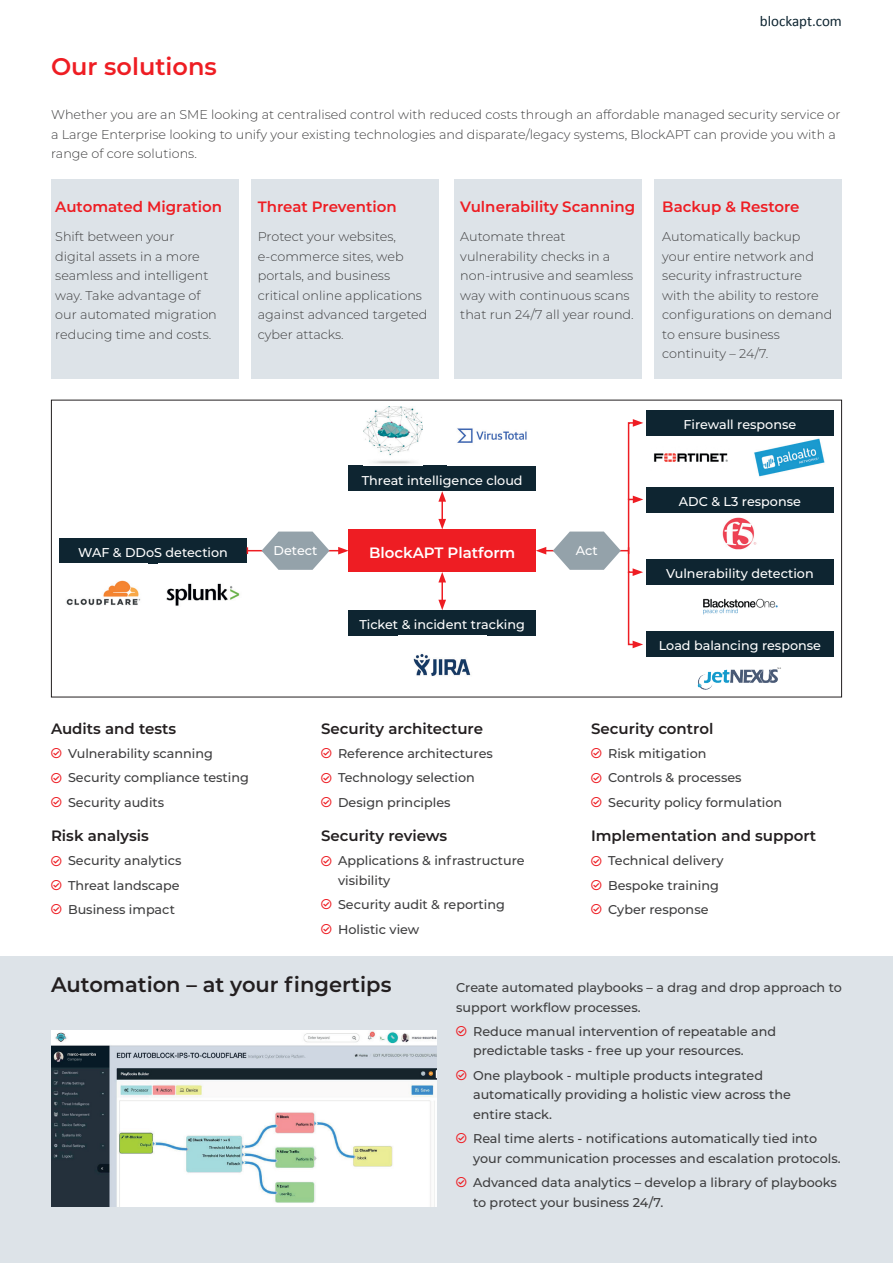
<style>
.page{position:relative;width:893px;height:1263px;background:#fff}
.page>*{position:absolute;margin:0;border:0;box-sizing:border-box;transform-origin:0 0}
.t1{font:600 24px "Montserrat";color:#ee1d23}
.t2{font:600 21px "Montserrat";color:#231f20}
.t3{font:600 15px "Montserrat";color:#231f20}
.t4{font:600 15px "Montserrat";color:#ee1d23}
.t5{font:600 15px "Montserrat";color:#fff}
.t6{font:15px "Calibri";color:#0e2531}
.t7{font:500 12.75px/19.5px "Montserrat";color:#3e3e3f}
.t8{font:300 12.75px/19.5px "Montserrat";color:#3e3e3f}
.t9{font:500 12.75px "Montserrat";color:#fff}
.s1{color:#ee1d23}
</style>
<div class="page">
<div style="left:0;top:957px;width:892px;height:306px;background:#dde3e8"></div>
<div style="left:51px;top:179px;width:187px;height:199px;background:#dde3e8"></div>
<div style="left:252px;top:179px;width:187px;height:199px;background:#dde3e8"></div>
<div style="left:454px;top:179px;width:187px;height:199px;background:#dde3e8"></div>
<div style="left:655px;top:179px;width:187px;height:199px;background:#dde3e8"></div>
<img style="left:51px;top:1030px;width:386px;height:176px">
<img style="left:697px;top:667px;width:84px;height:23px">
<img style="left:696px;top:512px;width:88px;height:38px">
<img style="left:754px;top:438px;width:71px;height:39px">
<img style="left:703px;top:598px;width:75px;height:17px">
<img style="left:654px;top:453px;width:74px;height:9px">
<div style="left:349px;top:529px;width:187px;height:43px;background:#ee1d23"></div>
<div style="left:349px;top:466px;width:187px;height:25px;background:#0e2531"></div>
<div style="left:646px;top:487px;width:187px;height:25px;background:#0e2531"></div>
<div style="left:646px;top:410px;width:187px;height:26px;background:#0e2531"></div>
<div style="left:646px;top:559px;width:187px;height:26px;background:#0e2531"></div>
<div style="left:646px;top:631px;width:187px;height:26px;background:#0e2531"></div>
<div style="left:349px;top:610px;width:187px;height:26px;background:#0e2531"></div>
<div style="left:60px;top:538px;width:187px;height:25px;background:#0e2531"></div>
<img style="left:66px;top:580px;width:75px;height:26px">
<img style="left:166px;top:583px;width:74px;height:23px">
<img style="left:413px;top:653px;width:58px;height:23px">
<img style="left:457px;top:428px;width:70px;height:15px">
<img style="left:363px;top:406px;width:59px;height:58px">
<hr style="left:441px;top:499px;width:2px;height:22px;background:#ee1d23">
<svg style="left:438px;top:491px;width:8px;height:11px"></svg>
<svg style="left:438px;top:519px;width:8px;height:10px"></svg>
<hr style="left:441px;top:580px;width:2px;height:22px;background:#ee1d23">
<svg style="left:438px;top:572px;width:8px;height:10px"></svg>
<svg style="left:438px;top:600px;width:8px;height:10px"></svg>
<hr style="left:247px;top:550px;width:93px;height:1px;background:#ee1d23">
<svg style="left:338px;top:547px;width:11px;height:7px"></svg>
<hr style="left:544px;top:550px;width:85px;height:1px;background:#ee1d23">
<svg style="left:536px;top:547px;width:10px;height:7px"></svg>
<svg style="left:261px;top:531px;width:69px;height:39px"></svg>
<svg style="left:553px;top:531px;width:68px;height:39px"></svg>
<div style="left:628px;top:499px;width:8px;height:74px;border:2px solid #ee1d23"></div>
<svg style="left:627px;top:419px;width:16px;height:84px"></svg>
<svg style="left:627px;top:568px;width:16px;height:80px"></svg>
<p class="t6" style="left:760px;top:10px;width:84px">blockapt.com</p>
<h1 class="t1" style="left:51px;top:50px;width:167px">Our solutions</h1>
<p class="t8" style="left:51px;top:105px;width:791px">Whether you are an SME looking at centralised control with reduced costs through an affordable managed security service or a Large Enterprise looking to unify your existing technologies and disparate/legacy systems, BlockAPT can provide you with a range of core solutions.</p>
<p class="t4" style="left:55px;top:196px;width:168px">Automated Migration</p>
<p class="t8" style="left:55px;top:226px;width:163px">Shift between your digital assets in a more seamless and intelligent way. Take advantage of our automated migration reducing time and costs.</p>
<p class="t4" style="left:258px;top:196px;width:140px">Threat Prevention</p>
<p class="t8" style="left:258px;top:226px;width:171px">Protect your websites, e-commerce sites, web portals, and business critical online applications against advanced targeted cyber attacks.</p>
<p class="t4" style="left:460px;top:196px;width:176px">Vulnerability Scanning</p>
<p class="t8" style="left:460px;top:226px;width:175px">Automate threat vulnerability checks in a non-intrusive and seamless way with continuous scans that run 24/7 all year round.</p>
<p class="t4" style="left:662px;top:196px;width:139px">Backup &amp; Restore</p>
<p class="t8" style="left:662px;top:226px;width:171px">Automatically backup<br>your entire network and security infrastructure with the ability to restore configurations on demand to ensure business continuity – 24/7.</p>
<p class="t9" style="left:362px;top:471px;width:162px">Threat intelligence cloud</p>
<p class="t9" style="left:78px;top:543px;width:151px">WAF &amp; DDoS detection</p>
<p class="t9" style="left:274px;top:541px;width:45px">Detect</p>
<p class="t9" style="left:576px;top:541px;width:23px">Act</p>
<p class="t5" style="left:369px;top:542px;width:148px">BlockAPT Platform</p>
<p class="t9" style="left:359px;top:616px;width:167px">Ticket &amp; incident tracking</p>
<p class="t9" style="left:684px;top:416px;width:114px">Firewall response</p>
<p class="t9" style="left:679px;top:492px;width:123px">ADC &amp; L3 response</p>
<p class="t9" style="left:666px;top:565px;width:149px">Vulnerability detection</p>
<p class="t9" style="left:659px;top:637px;width:164px">Load balancing response</p>
<p class="t3" style="left:51px;top:718px;width:127px">Audits and tests</p>
<p class="t7" style="left:51px;top:743px;width:163px"><span class="s1">●</span> Vulnerability scanning</p>
<p class="t7" style="left:51px;top:767px;width:199px"><span class="s1">●</span> Security compliance testing</p>
<p class="t7" style="left:51px;top:792px;width:115px"><span class="s1">●</span> Security audits</p>
<p class="t3" style="left:51px;top:825px;width:99px">Risk analysis</p>
<p class="t7" style="left:51px;top:850px;width:132px"><span class="s1">●</span> Security analytics</p>
<p class="t7" style="left:51px;top:875px;width:130px"><span class="s1">●</span> Threat landscape</p>
<p class="t7" style="left:51px;top:899px;width:125px"><span class="s1">●</span> Business impact</p>
<p class="t3" style="left:321px;top:718px;width:164px">Security architecture</p>
<p class="t7" style="left:321px;top:743px;width:173px"><span class="s1">●</span> Reference architectures</p>
<p class="t7" style="left:321px;top:767px;width:155px"><span class="s1">●</span> Technology selection</p>
<p class="t7" style="left:321px;top:792px;width:131px"><span class="s1">●</span> Design principles</p>
<p class="t3" style="left:321px;top:825px;width:128px">Security reviews</p>
<p class="t7" style="left:338px;top:850px;width:188px;text-indent:-17px"><span class="s1">●</span> Applications &amp; infrastructure visibility</p>
<p class="t7" style="left:321px;top:894px;width:185px"><span class="s1">●</span> Security audit &amp; reporting</p>
<p class="t7" style="left:321px;top:919px;width:100px"><span class="s1">●</span> Holistic view</p>
<p class="t3" style="left:591px;top:718px;width:124px">Security control</p>
<p class="t7" style="left:591px;top:743px;width:117px"><span class="s1">●</span> Risk mitigation</p>
<p class="t7" style="left:591px;top:767px;width:152px"><span class="s1">●</span> Controls &amp; processes</p>
<p class="t7" style="left:591px;top:792px;width:193px"><span class="s1">●</span> Security policy formulation</p>
<p class="t3" style="left:591px;top:825px;width:227px">Implementation and support</p>
<p class="t7" style="left:591px;top:850px;width:134px"><span class="s1">●</span> Technical delivery</p>
<p class="t7" style="left:591px;top:875px;width:129px"><span class="s1">●</span> Bespoke training</p>
<p class="t7" style="left:591px;top:899px;width:119px"><span class="s1">●</span> Cyber response</p>
<h2 class="t2" style="left:51px;top:970px;width:342px">Automation – at your fingertips</h2>
<p class="t7" style="left:456px;top:977px;width:387px">Create automated playbooks – a drag and drop approach to support workflow processes.</p>
<p class="t7" style="left:473px;top:1021px;width:305px;text-indent:-17px"><span class="s1">●</span> Reduce manual intervention of repeatable and predictable tasks - free up your resources.</p>
<p class="t7" style="left:473px;top:1065px;width:319px;text-indent:-17px"><span class="s1">●</span> One playbook - multiple products integrated automatically providing a holistic view across the entire stack.</p>
<p class="t7" style="left:473px;top:1128px;width:369px;text-indent:-17px"><span class="s1">●</span> Real time alerts - notifications automatically tied into your communication processes and escalation protocols.</p>
<p class="t7" style="left:473px;top:1172px;width:365px;text-indent:-17px"><span class="s1">●</span> Advanced data analytics – develop a library of playbooks to protect your business 24/7.</p>
</div>
